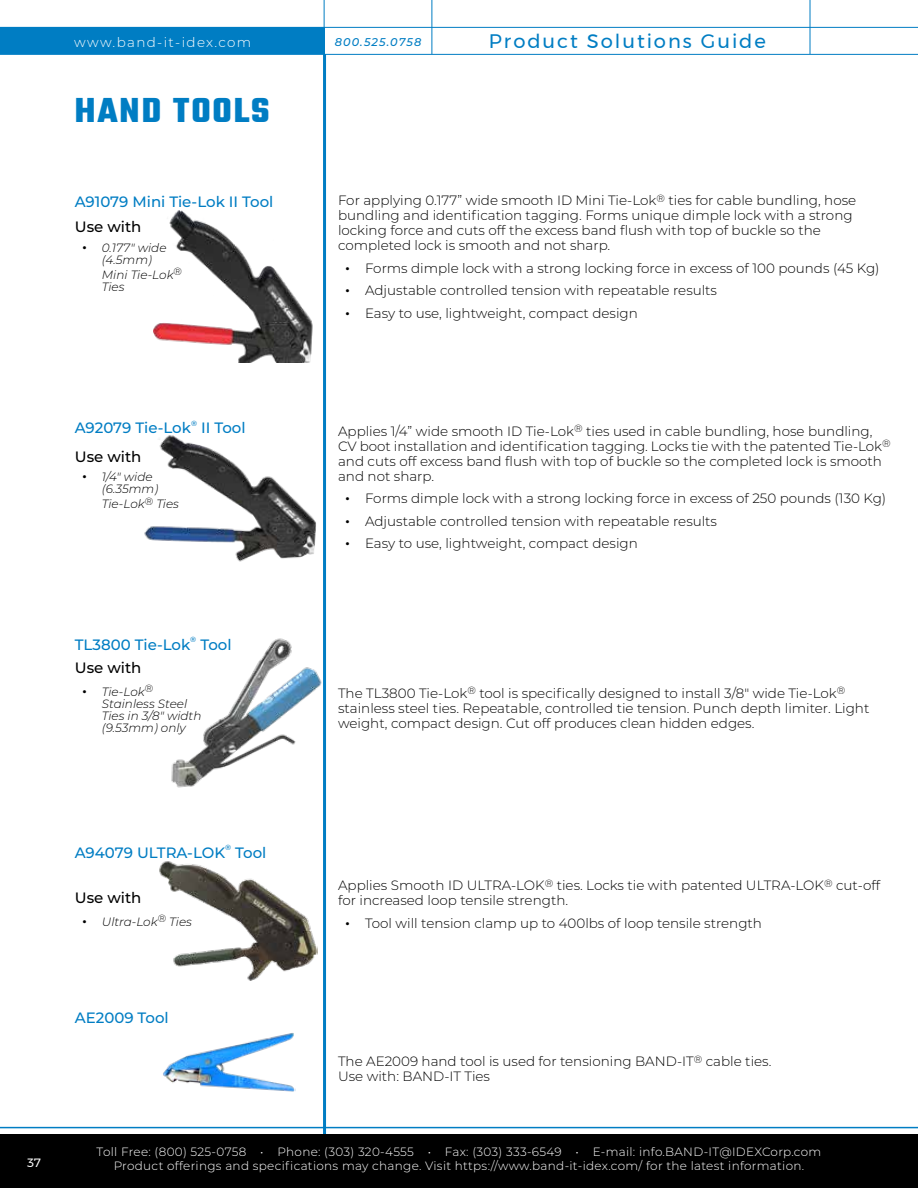
<style>
.page{position:relative;width:918px;height:1188px;background:#fff}
.page>*{position:absolute;margin:0;border:0;box-sizing:border-box;transform-origin:0 0}
.t1{font:700 37.5px "Teko";letter-spacing:.05em;color:#007dc3}
.t2{font:19.5px "Montserrat";letter-spacing:.1em;color:#007dc3}
.t3{font:500 15px "Montserrat";color:#007dc3}
.t4{font:500 15px "Montserrat";color:#000}
.t5{font:300 13.5px/15px "Montserrat";color:#000}
.t6{font:300 13.5px "Montserrat";letter-spacing:.1em;color:#fff}
.t7{font:300 12px/14.4px "Montserrat";letter-spacing:.025em;color:#fff;text-align:center}
.t8{font:italic 300 12px/12px "Montserrat";color:#000}
.t9{font:12px "Montserrat";color:#fff}
.t10{font:italic 500 11.25px "Montserrat";letter-spacing:.1em;color:#007dc3}
.t11{font:500 7.5px "Montserrat";color:#007dc3}
.s1{font-family:"Arial";font-weight:400;font-style:normal}
.s2{font-family:"Arial";font-weight:400;font-size:12px}
</style>
<div class="page">
<div style="left:0;top:1134px;width:918px;height:54px;background:#000"></div>
<hr style="left:0;top:54px;width:918px;height:1px;background:#007dc3">
<div style="left:0;top:27px;width:325px;height:27px;background:#007dc3"></div>
<hr style="left:324px;top:0;width:1px;height:54px;background:#007dc3">
<hr style="left:432px;top:0;width:1px;height:54px;background:#007dc3">
<hr style="left:810px;top:0;width:1px;height:54px;background:#007dc3">
<hr style="left:0;top:27px;width:918px;height:1px;background:#007dc3">
<hr style="left:0;top:1127px;width:918px;height:1px;background:#007dc3">
<img style="left:171px;top:638px;width:151px;height:150px">
<img style="left:144px;top:435px;width:172px;height:127px">
<img style="left:154px;top:210px;width:159px;height:152px">
<img style="left:159px;top:861px;width:159px;height:120px">
<img style="left:163px;top:1033px;width:132px;height:59px">
<hr style="left:323px;top:54px;width:3px;height:1080px;background:#007dc3">
<p class="t6" style="left:74px;top:33px;width:179px">www.band-it-idex.com</p>
<p class="t10" style="left:335px;top:34px;width:88px">800.525.0758</p>
<h1 class="t1" style="left:75px;top:86px;width:196px">HAND TOOLS</h1>
<h2 class="t2" style="left:489px;top:27px;width:279px">Product Solutions Guide</h2>
<p class="t3" style="left:75px;top:191px;width:200px">A91079 Mini Tie-Lok II Tool</p>
<p class="t4" style="left:75px;top:216px;width:68px">Use with</p>
<p class="t8" style="left:82px;top:241px;width:86px;text-align:center"><span class="s1">•</span> 0.177" wide (4.5mm)</p>
<p class="t8" style="left:102px;top:268px;width:82px">Mini Tie-Lok<sup>®<br></sup>Ties</p>
<p class="t3" style="left:75px;top:417px;width:118px">A92079 Tie-Lok</p>
<p class="t11" style="left:191px;top:418px;width:8px">®</p>
<p class="t3" style="left:201px;top:417px;width:46px">II Tool</p>
<p class="t4" style="left:75px;top:446px;width:68px">Use with</p>
<p class="t8" style="left:102px;top:470px;width:58px;text-indent:-19px"><span class="s1">•</span> 1/4" wide (6.35mm)</p>
<p class="t8" style="left:102px;top:497px;width:79px">Tie-Lok<sup>®</sup> Ties</p>
<p class="t3" style="left:75px;top:634px;width:117px">TL3800 Tie-Lok</p>
<p class="t11" style="left:190px;top:635px;width:8px">®</p>
<p class="t3" style="left:200px;top:634px;width:33px">Tool</p>
<p class="t4" style="left:75px;top:658px;width:68px">Use with</p>
<p class="t8" style="left:102px;top:685px;width:101px;text-indent:-20px"><span class="s1">•</span> Tie-Lok<sup>®<br></sup>Stainless Steel<br>Ties in 3/8" width (9.53mm) only</p>
<p class="t5" style="left:338px;top:193px;width:520px">For applying 0.177” wide smooth ID Mini Tie-Lok<sup>®</sup> ties for cable bundling, hose bundling and identification tagging. Forms unique dimple lock with a strong locking force and cuts off the excess band flush with top of buckle so the completed lock is smooth and not sharp.</p>
<p class="t5" style="left:346px;top:260px;width:536px"><span class="s2">•</span> Forms dimple lock with a strong locking force in excess of 100 pounds (45 Kg)</p>
<p class="t5" style="left:346px;top:283px;width:373px"><span class="s2">•</span> Adjustable controlled tension with repeatable results</p>
<p class="t5" style="left:346px;top:305px;width:294px"><span class="s2">•</span> Easy to use, lightweight, compact design</p>
<p class="t5" style="left:338px;top:423px;width:554px">Applies 1/4” wide smooth ID Tie-Lok<sup>®</sup> ties used in cable bundling, hose bundling, CV boot installation and identification tagging. Locks tie with the patented Tie-Lok<sup>® </sup>and cuts off excess band flush with top of buckle so the completed lock is smooth and not sharp.</p>
<p class="t5" style="left:346px;top:491px;width:542px"><span class="s2">•</span> Forms dimple lock with a strong locking force in excess of 250 pounds (130 Kg)</p>
<p class="t5" style="left:346px;top:513px;width:373px"><span class="s2">•</span> Adjustable controlled tension with repeatable results</p>
<p class="t5" style="left:346px;top:536px;width:294px"><span class="s2">•</span> Easy to use, lightweight, compact design</p>
<p class="t5" style="left:338px;top:685px;width:533px">The TL3800 Tie-Lok<sup>®</sup> tool is specifically designed to install 3/8" wide Tie-Lok<sup>® </sup>stainless steel ties. Repeatable, controlled tie tension. Punch depth limiter. Light weight, compact design. Cut off produces clean hidden edges.</p>
<p class="t9" style="left:27px;top:1154px;width:15px">37</p>
<p class="t3" style="left:75px;top:842px;width:152px">A94079 ULTRA-LOK</p>
<p class="t11" style="left:225px;top:842px;width:8px">®</p>
<p class="t3" style="left:235px;top:842px;width:33px">Tool</p>
<p class="t4" style="left:75px;top:887px;width:68px">Use with</p>
<p class="t8" style="left:82px;top:915px;width:111px"><span class="s1">•</span> Ultra-Lok<sup>®</sup> Ties</p>
<p class="t3" style="left:75px;top:1008px;width:96px">AE2009 Tool</p>
<p class="t5" style="left:338px;top:877px;width:544px">Applies Smooth ID ULTRA-LOK<sup>®</sup> ties. Locks tie with patented ULTRA-LOK<sup>®</sup> cut-off for increased loop tensile strength.</p>
<p class="t5" style="left:346px;top:915px;width:418px"><span class="s2">•</span> Tool will tension clamp up to 400lbs of loop tensile strength</p>
<p class="t5" style="left:338px;top:1053px;width:435px">The AE2009 hand tool is used for tensioning BAND-IT<sup>®</sup> cable ties.<br>Use with: BAND-IT Ties</p>
<p class="t7" style="left:97px;top:1144px;width:726px">Toll Free: (800) 525-0758 • Phone: (303) 320-4555 • Fax: (303) 333-6549 • E-mail: info.BAND-IT@IDEXCorp.com<br>Product offerings and specifications may change. Visit https://www.band-it-idex.com/ for the latest information.</p>
</div>
